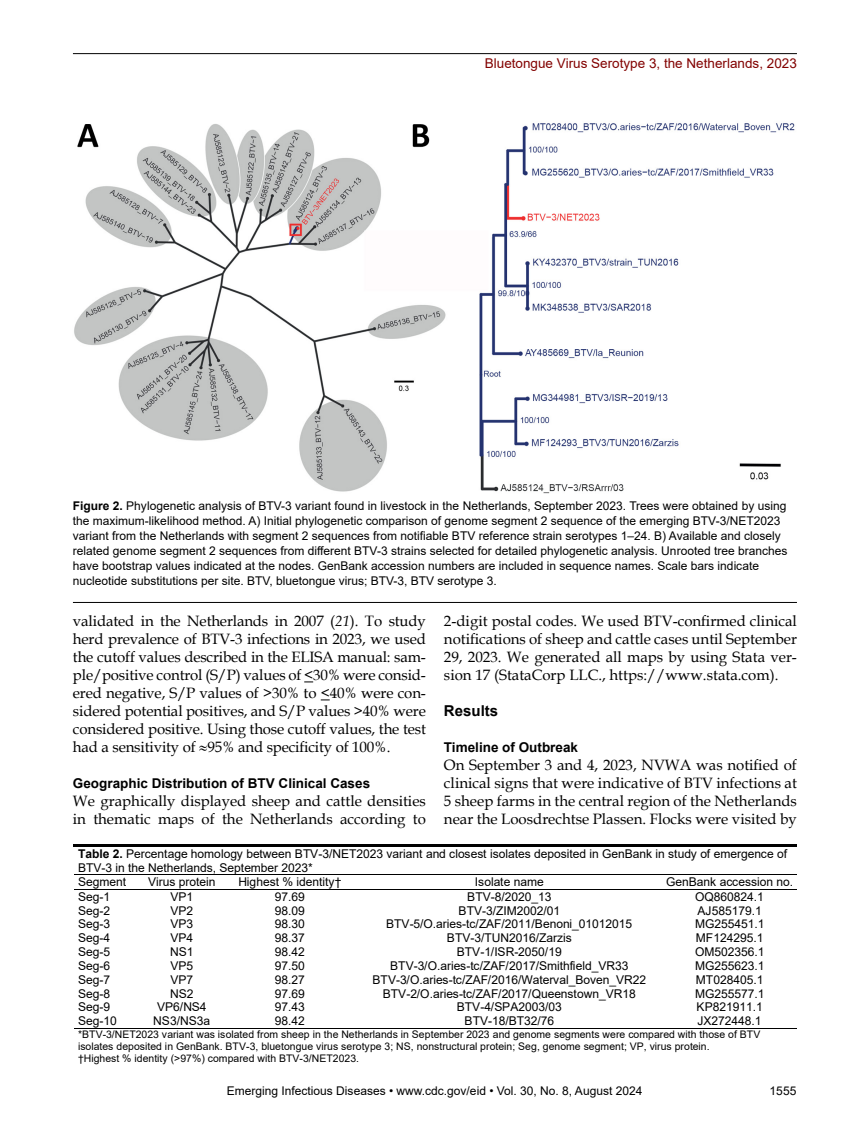
<style>
.page{position:relative;width:851px;height:1134px;background:#fff}
.page>*{position:absolute;margin:0;border:0;box-sizing:border-box;transform-origin:0 0}
.t1{font:15px/18px "Book Antiqua";color:#000;text-align:justify}
.t2{font:700 15px "Arial";color:#000}
.t3{font:700 13.5px "Arial";color:#000}
.t4{font:13.5px "Arial";color:#820200}
.t5{font:12px/15px "Arial";color:#000}
.t6{font:10.5px/12px "Arial";color:#000}
.s1{font-weight:700}
.s2{font-style:italic}
</style>
<div class="page">
<hr style="left:73px;top:53px;width:723px;height:1px;background:#000">
<img style="left:74px;top:123px;width:721px;height:371px">
<hr style="left:73px;top:602px;width:723px;height:1px;background:#000">
<hr style="left:74px;top:845px;width:722px;height:2px;background:#000">
<hr style="left:74px;top:874px;width:67px;height:1px;background:#000">
<hr style="left:142px;top:874px;width:80px;height:1px;background:#000">
<hr style="left:223px;top:874px;width:134px;height:1px;background:#000">
<hr style="left:358px;top:874px;width:303px;height:1px;background:#000">
<hr style="left:662px;top:874px;width:134px;height:1px;background:#000">
<hr style="left:74px;top:889px;width:67px;height:1px;background:#000">
<hr style="left:142px;top:889px;width:80px;height:1px;background:#000">
<hr style="left:223px;top:889px;width:134px;height:1px;background:#000">
<hr style="left:358px;top:889px;width:303px;height:1px;background:#000">
<hr style="left:662px;top:889px;width:134px;height:1px;background:#000">
<hr style="left:74px;top:1028px;width:67px;height:1px;background:#000">
<hr style="left:142px;top:1028px;width:80px;height:1px;background:#000">
<hr style="left:223px;top:1028px;width:134px;height:1px;background:#000">
<hr style="left:358px;top:1028px;width:303px;height:1px;background:#000">
<hr style="left:662px;top:1028px;width:134px;height:1px;background:#000">
<p class="t4" style="left:485px;top:54px;width:313px">Bluetongue Virus Serotype 3, the Netherlands, 2023</p>
<p class="t5" style="left:73px;top:498px;width:716px"><span class="s1">Figure 2.</span> Phylogenetic analysis of BTV-3 variant found in livestock in the Netherlands, September 2023. Trees were obtained by using the maximum-likelihood method. A) Initial phylogenetic comparison of genome segment 2 sequence of the emerging BTV-3/NET2023 variant from the Netherlands with segment 2 sequences from notifiable BTV reference strain serotypes 1–24. B) Available and closely related genome segment 2 sequences from different BTV-3 strains selected for detailed phylogenetic analysis. Unrooted tree branches have bootstrap values indicated at the nodes. GenBank accession numbers are included in sequence names. Scale bars indicate nucleotide substitutions per site. BTV, bluetongue virus; BTV-3, BTV serotype 3.</p>
<p class="t1" style="left:73px;top:612px;width:354px">validated in the Netherlands in 2007 (<span class="s2">21</span>). To study herd prevalence of BTV-3 infections in 2023, we used the cutoff values described in the ELISA manual: sam&shy;ple/positive control (S/P) values of &lt;30% were consid&shy;ered negative, S/P values of &gt;30% to &lt;40% were con&shy;sidered potential positives, and S/P values &gt;40% were considered positive. Using those cutoff values, the test had a sensitivity of ≈95% and specificity of 100%.</p>
<p class="t3" style="left:73px;top:774px;width:299px">Geographic Distribution of BTV Clinical Cases</p>
<p class="t1" style="left:73px;top:792px;width:354px">We graphically displayed sheep and cattle densities in thematic maps of the Netherlands according to</p>
<p class="t1" style="left:444px;top:612px;width:354px">2-digit postal codes. We used BTV-confirmed clinical notifications of sheep and cattle cases until September 29, 2023. We generated all maps by using Stata ver&shy;sion 17 (StataCorp LLC., https://www.stata.com).</p>
<p class="t2" style="left:444px;top:700px;width:56px">Results</p>
<p class="t3" style="left:444px;top:738px;width:136px">Timeline of Outbreak</p>
<p class="t1" style="left:444px;top:756px;width:354px">On September 3 and 4, 2023, NVWA was notified of clinical signs that were indicative of BTV infections at 5 sheep farms in the central region of the Netherlands near the Loosdrechtse Plassen. Flocks were visited by</p>
<p class="t5" style="left:78px;top:847px;width:710px;line-height:14.1px"><span class="s1">Table 2.</span> Percentage homology between BTV-3/NET2023 variant and closest isolates deposited in GenBank in study of emergence of<br>BTV-3 in the Netherlands, September 2023*<br>Segment</p>
<p class="t5" style="left:148px;top:875px;width:69px">Virus protein</p>
<p class="t5" style="left:238px;top:875px;width:105px">Highest % identity†</p>
<p class="t5" style="left:475px;top:875px;width:70px">Isolate name</p>
<p class="t5" style="left:666px;top:875px;width:128px">GenBank accession no.</p>
<p class="t5" style="left:78px;top:889px;width:34px">Seg-1</p>
<p class="t5" style="left:170px;top:889px;width:24px">VP1</p>
<p class="t5" style="left:275px;top:889px;width:32px">97.69</p>
<p class="t5" style="left:467px;top:889px;width:86px">BTV-8/2020_13</p>
<p class="t5" style="left:695px;top:889px;width:70px">OQ860824.1</p>
<p class="t5" style="left:78px;top:903px;width:34px">Seg-2</p>
<p class="t5" style="left:170px;top:903px;width:24px">VP2</p>
<p class="t5" style="left:275px;top:903px;width:32px">98.09</p>
<p class="t5" style="left:458px;top:903px;width:103px">BTV-3/ZIM2002/01</p>
<p class="t5" style="left:697px;top:903px;width:66px">AJ585179.1</p>
<p class="t5" style="left:78px;top:917px;width:34px">Seg-3</p>
<p class="t5" style="left:170px;top:917px;width:24px">VP3</p>
<p class="t5" style="left:275px;top:917px;width:32px">98.30</p>
<p class="t5" style="left:386px;top:917px;width:248px">BTV-5/O.aries-tc/ZAF/2011/Benoni_01012015</p>
<p class="t5" style="left:695px;top:917px;width:71px">MG255451.1</p>
<p class="t5" style="left:78px;top:931px;width:34px">Seg-4</p>
<p class="t5" style="left:170px;top:931px;width:24px">VP4</p>
<p class="t5" style="left:275px;top:931px;width:32px">98.37</p>
<p class="t5" style="left:447px;top:931px;width:126px">BTV-3/TUN2016/Zarzis</p>
<p class="t5" style="left:696px;top:931px;width:69px">MF124295.1</p>
<p class="t5" style="left:78px;top:944px;width:34px">Seg-5</p>
<p class="t5" style="left:170px;top:944px;width:25px">NS1</p>
<p class="t5" style="left:275px;top:944px;width:32px">98.42</p>
<p class="t5" style="left:457px;top:944px;width:106px">BTV-1/ISR-2050/19</p>
<p class="t5" style="left:695px;top:944px;width:71px">OM502356.1</p>
<p class="t5" style="left:78px;top:958px;width:34px">Seg-6</p>
<p class="t5" style="left:170px;top:958px;width:24px">VP5</p>
<p class="t5" style="left:275px;top:958px;width:32px">97.50</p>
<p class="t5" style="left:390px;top:958px;width:240px">BTV-3/O.aries-tc/ZAF/2017/Smithfield_VR33</p>
<p class="t5" style="left:695px;top:958px;width:71px">MG255623.1</p>
<p class="t5" style="left:78px;top:972px;width:34px">Seg-7</p>
<p class="t5" style="left:170px;top:972px;width:24px">VP7</p>
<p class="t5" style="left:275px;top:972px;width:32px">98.27</p>
<p class="t5" style="left:372px;top:972px;width:275px">BTV-3/O.aries-tc/ZAF/2016/Waterval_Boven_VR22</p>
<p class="t5" style="left:696px;top:972px;width:69px">MT028405.1</p>
<p class="t5" style="left:78px;top:986px;width:34px">Seg-8</p>
<p class="t5" style="left:170px;top:986px;width:25px">NS2</p>
<p class="t5" style="left:275px;top:986px;width:32px">97.69</p>
<p class="t5" style="left:383px;top:986px;width:254px">BTV-2/O.aries-tc/ZAF/2017/Queenstown_VR18</p>
<p class="t5" style="left:695px;top:986px;width:71px">MG255577.1</p>
<p class="t5" style="left:78px;top:999px;width:34px">Seg-9</p>
<p class="t5" style="left:157px;top:999px;width:51px">VP6/NS4</p>
<p class="t5" style="left:275px;top:999px;width:32px">97.43</p>
<p class="t5" style="left:457px;top:999px;width:106px">BTV-4/SPA2003/03</p>
<p class="t5" style="left:696px;top:999px;width:68px">KP821911.1</p>
<p class="t5" style="left:78px;top:1013px;width:40px">Seg-10</p>
<p class="t5" style="left:153px;top:1013px;width:58px">NS3/NS3a</p>
<p class="t5" style="left:275px;top:1013px;width:32px">98.42</p>
<p class="t5" style="left:464px;top:1013px;width:91px">BTV-18/BT32/76</p>
<p class="t5" style="left:697px;top:1013px;width:66px">JX272448.1</p>
<p class="t6" style="left:78px;top:1029px;width:683px">*BTV-3/NET2023 variant was isolated from sheep in the Netherlands in September 2023 and genome segments were compared with those of BTV isolates deposited in GenBank. BTV-3, bluetongue virus serotype 3; NS, nonstructural protein; Seg, genome segment; VP, virus protein.<br>†Highest % identity (&gt;97%) compared with BTV-3/NET2023.</p>
<p class="t5" style="left:227px;top:1084px;width:417px">Emerging Infectious Diseases • www.cdc.gov/eid • Vol. 30, No. 8, August 2024</p>
<p class="t5" style="left:769px;top:1084px;width:28px">1555</p>
</div>
